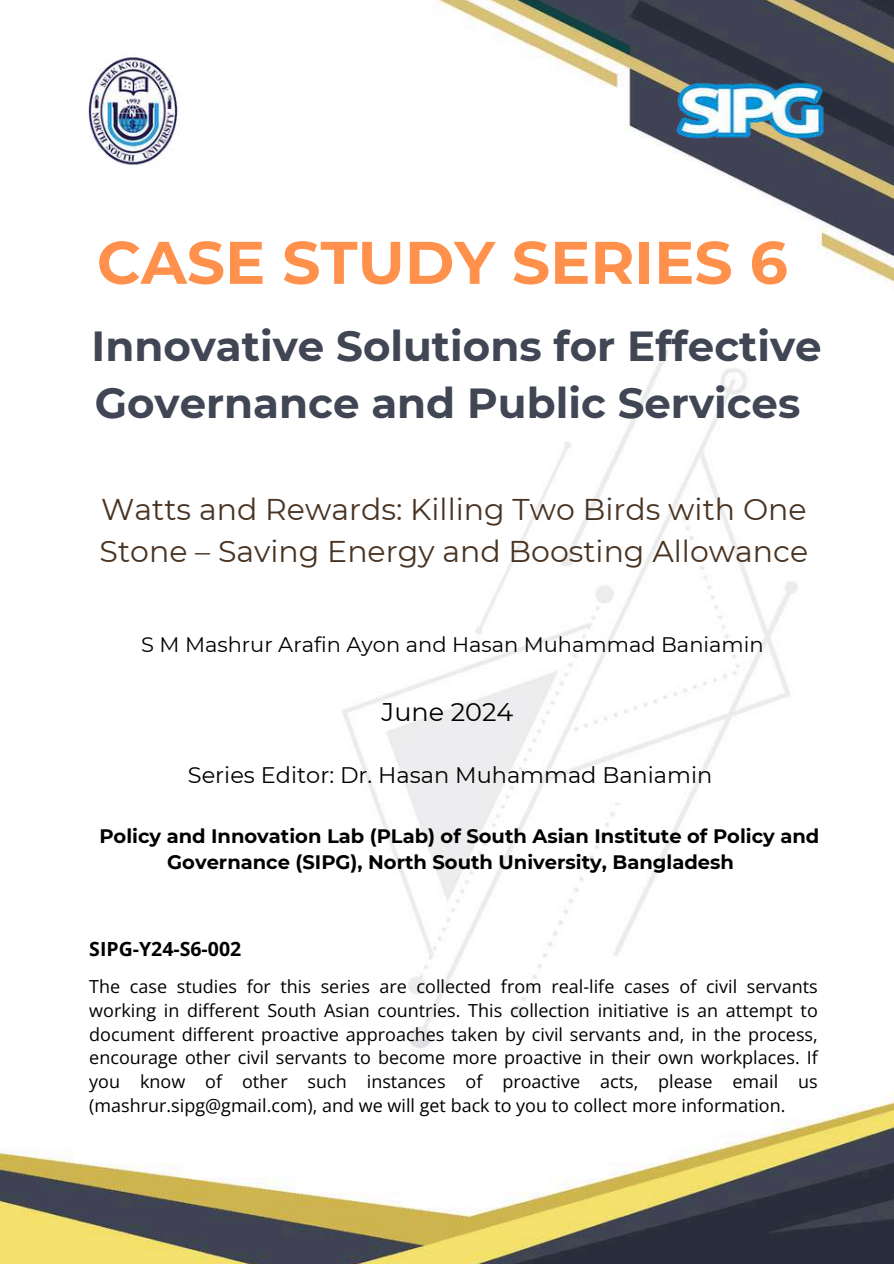
<style>
.page{position:relative;width:894px;height:1264px;background:#fff}
.page>*{position:absolute;margin:0;border:0;box-sizing:border-box;transform-origin:0 0}
.t1{font:700 60px "Montserrat";color:#ff914d}
.t2{font:700 42px/57.3px "Montserrat";color:#404654}
.t3{font:30px/41.7px "Montserrat";color:#493423}
.t4{font:25.5px "Montserrat";color:#000}
.t5{font:22.5px "Montserrat";color:#000}
.t6{font:21px "Montserrat";color:#000}
.t7{font:700 19.5px/25.8px "Montserrat";color:#000}
.t8{font:700 19.5px "Open Sans";color:#000}
.t9{font:18px/23.7px "Open Sans";color:#000;text-align:justify}
</style>
<div class="page">
<img style="left:0;top:0;width:893px;height:1263px">
<img style="left:671px;top:79px;width:156px;height:64px">
<img style="left:66px;top:44px;width:133px;height:133px">
<div style="left:298px;top:268px;width:519px;height:770px;background:#fff"></div>
<h1 class="t1" style="left:97px;top:226px;width:692px">CASE STUDY SERIES 6</h1>
<h2 class="t2" style="left:92px;top:317px;width:731px">Innovative Solutions for Effective<br>Governance and Public Services</h2>
<h3 class="t3" style="left:100px;top:488px;width:709px">Watts and Rewards: Killing Two Birds with One<br>Stone – Saving Energy and Boosting Allowance</h3>
<p class="t6" style="left:141px;top:631px;width:623px">S M Mashrur Arafin Ayon and Hasan Muhammad Baniamin</p>
<h3 class="t4" style="left:381px;top:696px;width:133px">June 2024</h3>
<p class="t5" style="left:188px;top:761px;width:525px">Series Editor: Dr. Hasan Muhammad Baniamin</p>
<p class="t7" style="left:167px;top:823px;width:653px;text-indent:-68px">Policy and Innovation Lab (PLab) of South Asian Institute of Policy and<br>Governance (SIPG), North South University, Bangladesh</p>
<p class="t8" style="left:89px;top:935px;width:153px">SIPG-Y24-S6-002</p>
<p class="t9" style="left:89px;top:974px;width:729px">The case studies for this series are collected from real-life cases of civil servants working in different South Asian countries. This collection initiative is an attempt to document different proactive approaches taken by civil servants and, in the process, encourage other civil servants to become more proactive in their own workplaces. If you know of other such instances of proactive acts, please email us (mashrur.sipg@gmail.com), and we will get back to you to collect more information.</p>
</div>
